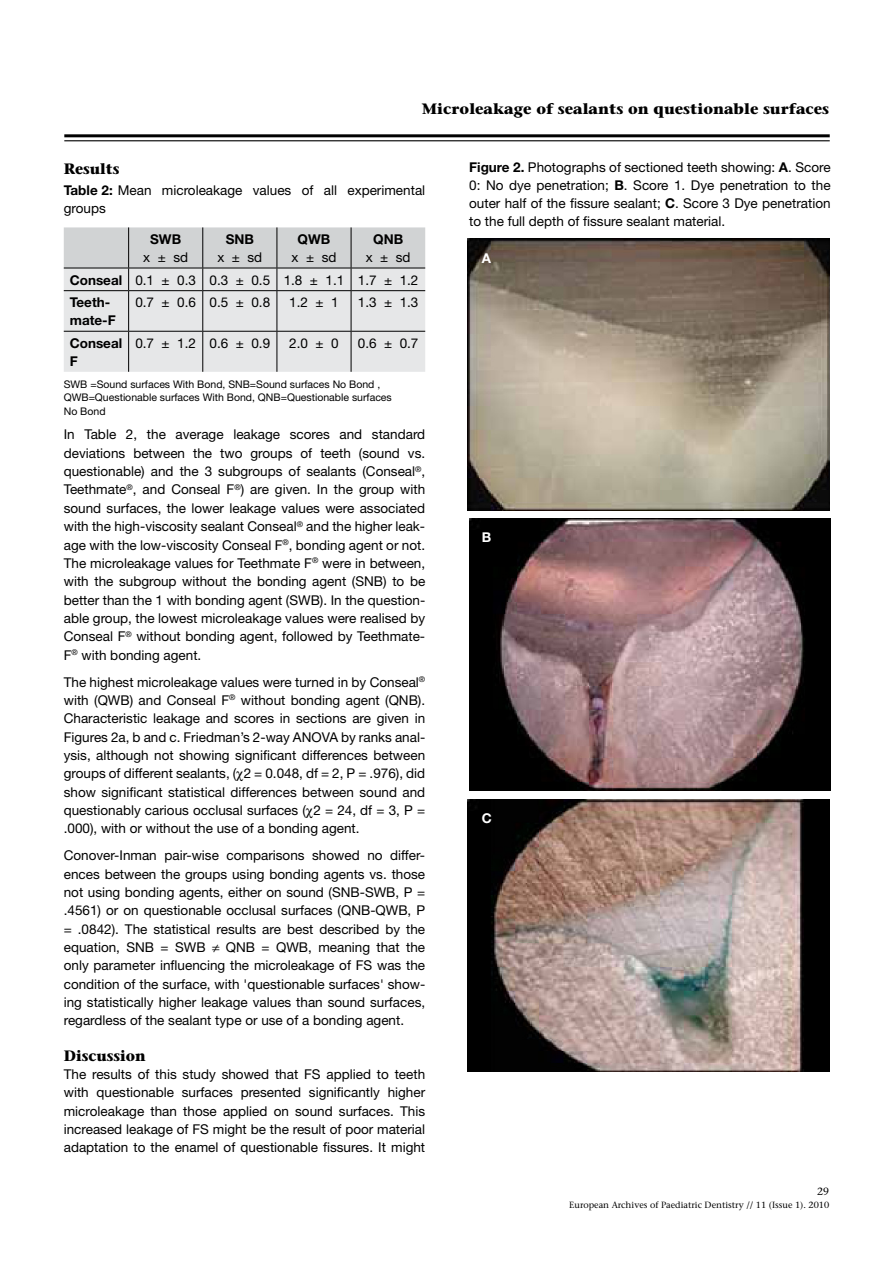
<style>
.page{position:relative;width:893px;height:1263px;background:#fff}
.page>*{position:absolute;margin:0;border:0;box-sizing:border-box;transform-origin:0 0}
.t1{font:700 15px "Stone Serif";color:#000}
.t2{font:700 15px "Stone Serif";color:#000;scale:.96 1}
.t3{font:13.5px/18.3px "Helvetica Neue";color:#000;text-align:justify}
.t4{font:700 13.5px/18px "Helvetica Neue";color:#000}
.t5{font:700 13.5px "Helvetica Neue";color:#fff}
.t6{font:10.5px/13.5px "Helvetica Neue";color:#000}
.t7{font:10.5px "Stone Serif";color:#000}
.t8{font:9px "Stone Serif";color:#000}
.s1{font-weight:700}
</style>
<div class="page">
<hr style="left:64px;top:134px;width:766px;height:3px;background:#000">
<hr style="left:64px;top:140px;width:766px;height:1px;background:#000">
<svg style="left:64px;top:227px;width:361px;height:145px;background:#dcddde"></svg>
<hr style="left:64px;top:290px;width:65px;height:1px;background:#000">
<hr style="left:129px;top:290px;width:74px;height:1px;background:#000">
<hr style="left:128px;top:291px;width:1px;height:40px;background:#000">
<hr style="left:203px;top:290px;width:74px;height:1px;background:#000">
<hr style="left:202px;top:291px;width:1px;height:40px;background:#000">
<hr style="left:277px;top:290px;width:74px;height:1px;background:#000">
<hr style="left:277px;top:291px;width:1px;height:40px;background:#000">
<hr style="left:351px;top:290px;width:74px;height:1px;background:#000">
<hr style="left:351px;top:291px;width:1px;height:40px;background:#000">
<hr style="left:64px;top:331px;width:65px;height:1px;background:#000">
<hr style="left:129px;top:331px;width:74px;height:1px;background:#000">
<hr style="left:128px;top:332px;width:1px;height:40px;background:#000">
<hr style="left:203px;top:331px;width:74px;height:1px;background:#000">
<hr style="left:202px;top:332px;width:1px;height:40px;background:#000">
<hr style="left:277px;top:331px;width:74px;height:1px;background:#000">
<hr style="left:277px;top:332px;width:1px;height:40px;background:#000">
<hr style="left:351px;top:331px;width:74px;height:1px;background:#000">
<hr style="left:351px;top:332px;width:1px;height:40px;background:#000">
<img style="left:468px;top:238px;width:361px;height:272px">
<img style="left:469px;top:519px;width:362px;height:271px">
<img style="left:468px;top:799px;width:361px;height:272px">
<p class="t1" style="left:422px;top:103px;width:408px">Microleakage of sealants on questionable surfaces</p>
<p class="t2" style="left:64px;top:163px;width:60px">Results</p>
<p class="t3" style="left:64px;top:182px;width:363px"><span class="s1">Table 2:</span> Mean microleakage values of all experimental groups</p>
<p class="t4" style="left:150px;top:231px;width:33px">SWB</p>
<p class="t3" style="left:143px;top:249px;width:46px">x ± sd</p>
<p class="t4" style="left:373px;top:231px;width:32px">QNB</p>
<p class="t3" style="left:70px;top:247px;width:350px;line-height:22.6px;text-align:left;text-indent:296px">x ± sd<br><span class="s1">Conseal</span> 0.1 ± 0.3 0.3 ± 0.5 1.8 ± 1.1 1.7 ± 1.2<br><span class="s1">Teeth-</span></p>
<p class="t4" style="left:70px;top:313px;width:47px">mate-F</p>
<p class="t4" style="left:226px;top:231px;width:30px">SNB</p>
<p class="t3" style="left:217px;top:249px;width:46px">x ± sd</p>
<p class="t4" style="left:298px;top:231px;width:34px">QWB</p>
<p class="t3" style="left:292px;top:249px;width:46px">x ± sd</p>
<p class="t3" style="left:135px;top:295px;width:136px">0.7 ± 0.6 0.5 ± 0.8</p>
<p class="t3" style="left:289px;top:295px;width:51px">1.2 ± 1</p>
<p class="t3" style="left:358px;top:295px;width:62px">1.3 ± 1.3</p>
<p class="t4" style="left:70px;top:335px;width:54px">Conseal<br>F</p>
<p class="t3" style="left:135px;top:335px;width:136px">0.7 ± 1.2 0.6 ± 0.9</p>
<p class="t3" style="left:289px;top:335px;width:51px">2.0 ± 0</p>
<p class="t3" style="left:358px;top:335px;width:62px">0.6 ± 0.7</p>
<p class="t6" style="left:64px;top:378px;width:330px">SWB =Sound surfaces With Bond, SNB=Sound surfaces No Bond ,<br>QWB=Questionable surfaces With Bond, QNB=Questionable surfaces<br>No Bond</p>
<p class="t3" style="left:64px;top:427px;width:363px">In Table 2, the average leakage scores and standard deviations between the two groups of teeth (sound vs. questionable) and the 3 subgroups of sealants (Conseal<sup>®</sup>, Teethmate<sup>®</sup>, and Conseal F<sup>®</sup>) are given. In the group with sound surfaces, the lower leakage values were associated with the high-viscosity sealant Conseal<sup>®</sup> and the higher leak&shy;age with the low-viscosity Conseal F<sup>®</sup>, bonding agent or not.<br>The microleakage values for Teethmate F<sup>®</sup> were in between, with the subgroup without the bonding agent (SNB) to be better than the 1 with bonding agent (SWB). In the question&shy;able group, the lowest microleakage values were realised by Conseal F<sup>®</sup> without bonding agent, followed by Teethmate-F<sup>®</sup> with bonding agent.</p>
<p class="t3" style="left:64px;top:674px;width:363px">The highest microleakage values were turned in by Conseal<sup>® </sup>with (QWB) and Conseal F<sup>®</sup> without bonding agent (QNB).<br>Characteristic leakage and scores in sections are given in Figures 2a, b and c. Friedman’s 2-way ANOVA by ranks anal&shy;ysis, although not showing significant differences between groups of different sealants, ( 2 = 0.048, df = 2, P = .976), did show significant statistical differences between sound and questionably carious occlusal surfaces ( 2 = 24, df = 3, P = .000), with or without the use of a bonding agent.</p>
<p class="t3" style="left:64px;top:847px;width:363px">Conover-Inman pair-wise comparisons showed no differ&shy;ences between the groups using bonding agents vs. those not using bonding agents, either on sound (SNB-SWB, P = .4561) or on questionable occlusal surfaces (QNB-QWB, P = .0842). The statistical results are best described by the equation, SNB = SWB ≠ QNB = QWB, meaning that the only parameter influencing the microleakage of FS was the condition of the surface, with 'questionable surfaces' show&shy;ing statistically higher leakage values than sound surfaces, regardless of the sealant type or use of a bonding agent.</p>
<p class="t2" style="left:64px;top:1050px;width:87px">Discussion</p>
<p class="t3" style="left:64px;top:1066px;width:363px">The results of this study showed that FS applied to teeth with questionable surfaces presented significantly higher microleakage than those applied on sound surfaces. This increased leakage of FS might be the result of poor material adaptation to the enamel of questionable fissures. It might</p>
<p class="t3" style="left:469px;top:160px;width:363px"><span class="s1">Figure 2.</span> Photographs of sectioned teeth showing: <span class="s1">A</span>. Score 0: No dye penetration; <span class="s1">B</span>. Score 1. Dye penetration to the outer half of the fissure sealant; <span class="s1">C</span>. Score 3 Dye penetration to the full depth of fissure sealant material.</p>
<p class="t5" style="left:482px;top:253px;width:11px">A</p>
<p class="t5" style="left:482px;top:532px;width:11px">B</p>
<p class="t5" style="left:482px;top:813px;width:12px">C</p>
<p class="t7" style="left:817px;top:1187px;width:14px">29</p>
<p class="t8" style="left:569px;top:1202px;width:261px">European Archives of Paediatric Dentistry // 11 (Issue 1). 2010</p>
</div>
